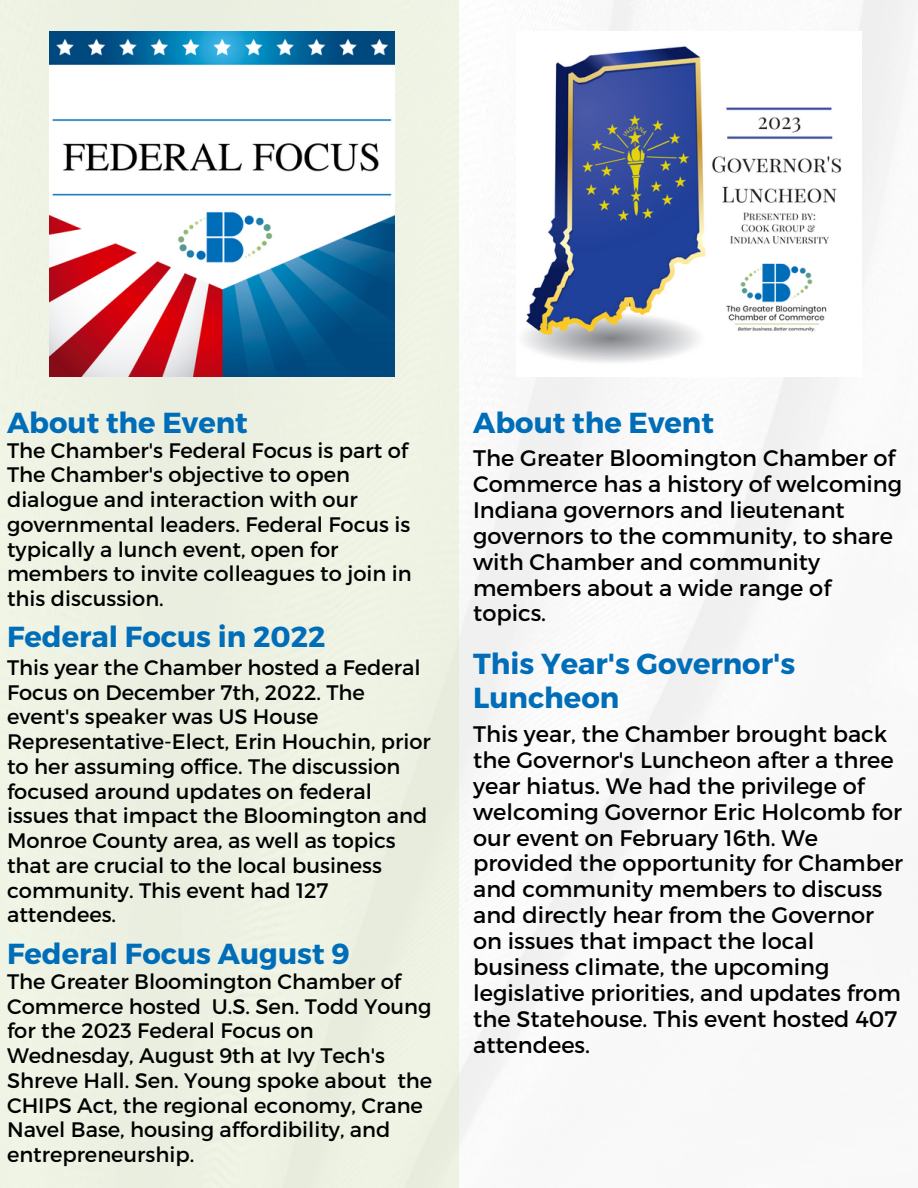
<style>
.page{position:relative;width:918px;height:1188px;background:#fff}
.page>*{position:absolute;margin:0;border:0;box-sizing:border-box;transform-origin:0 0}
.t1{font:700 28.95px/34.8px "Montserrat";color:#006db8}
.t2{font:22.5px/25.8px "Montserrat";color:#000}
.t3{font:21px/24.8px "Montserrat";color:#000}
</style>
<div class="page">
<div style="left:0;top:0;width:459px;height:1188px;background:#edf2e3"></div>
<img style="left:49px;top:31px;width:346px;height:346px">
<img style="left:519px;top:45px;width:323px;height:319px">
<p class="t1" style="left:7px;top:403px;width:242px">About the Event</p>
<p class="t3" style="left:7px;top:437px;width:406px">The Chamber's Federal Focus is part of The Chamber's objective to open dialogue and interaction with our governmental leaders. Federal Focus is typically a lunch event, open for members to invite colleagues to join in this discussion.</p>
<p class="t1" style="left:473px;top:403px;width:242px">About the Event</p>
<p class="t2" style="left:473px;top:444px;width:431px">The Greater Bloomington Chamber of<br>Commerce has a history of welcoming<br>Indiana governors and lieutenant governors to the community, to share with Chamber and community members about a wide range of topics.</p>
<p class="t1" style="left:7px;top:618px;width:320px">Federal Focus in 2022</p>
<p class="t3" style="left:7px;top:654px;width:425px">This year the Chamber hosted a Federal Focus on December 7th, 2022. The event's speaker was US House Representative-Elect, Erin Houchin, prior to her assuming office. The discussion focused around updates on federal issues that impact the Bloomington and Monroe County area, as well as topics that are crucial to the local business community. This event had 127 attendees.</p>
<p class="t1" style="left:473px;top:644px;width:324px">This Year's Governor's<br>Luncheon</p>
<p class="t2" style="left:473px;top:720px;width:431px">This year, the Chamber brought back the Governor's Luncheon after a three year hiatus. We had the privilege of welcoming Governor Eric Holcomb for our event on February 16th. We provided the opportunity for Chamber and community members to discuss and directly hear from the Governor on issues that impact the local business climate, the upcoming legislative priorities, and updates from the Statehouse. This event hosted 407 attendees.</p>
<p class="t1" style="left:7px;top:935px;width:344px">Federal Focus August 9</p>
<p class="t3" style="left:7px;top:968px;width:427px">The Greater Bloomington Chamber of Commerce hosted U.S. Sen. Todd Young for the 2023 Federal Focus on Wednesday, August 9th at Ivy Tech's Shreve Hall. Sen. Young spoke about the CHIPS Act, the regional economy, Crane Navel Base, housing affordibility, and entrepreneurship.</p>
</div>
